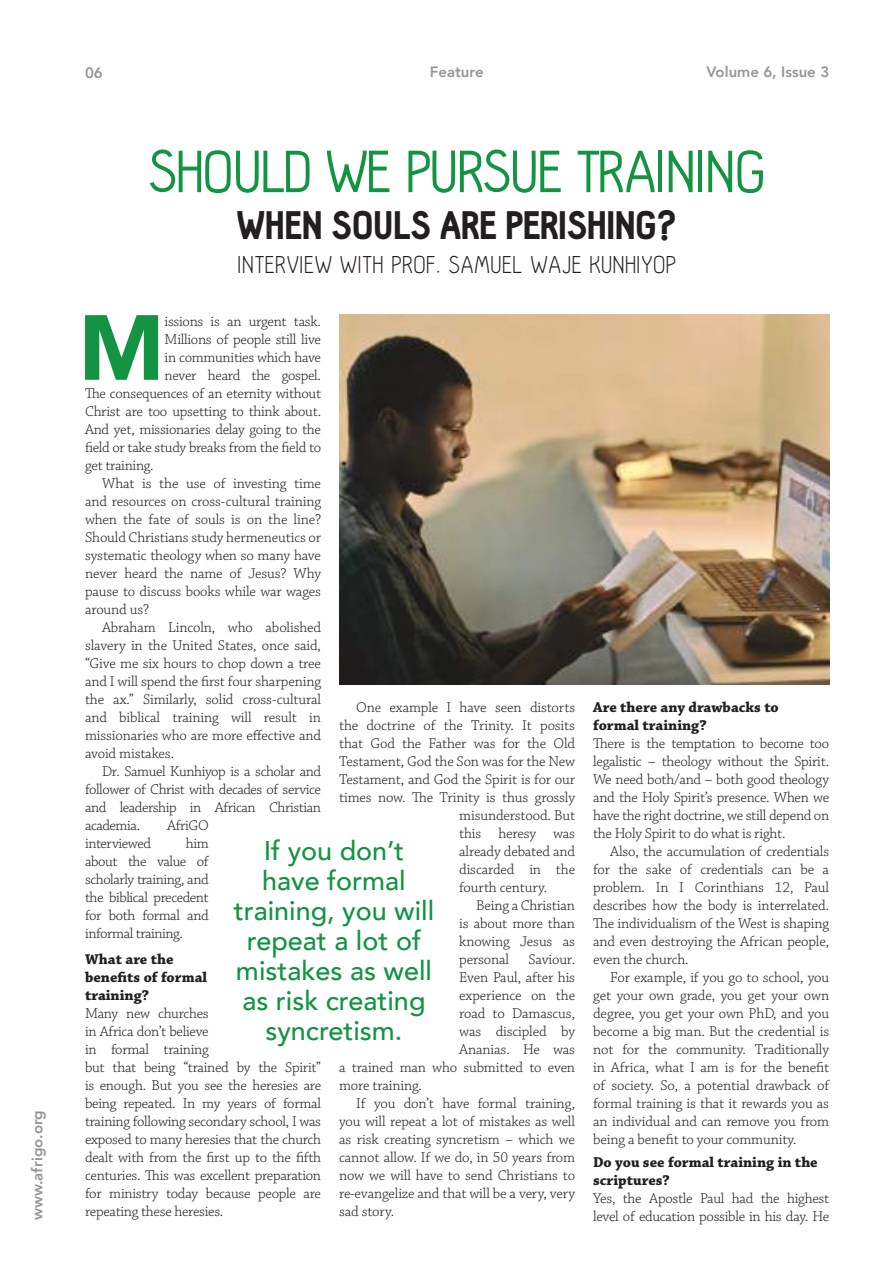
<style>
.page{position:relative;width:893px;height:1263px;background:#fff}
.page>*{position:absolute;margin:0;border:0;box-sizing:border-box;transform-origin:0 0}
.t1{font:900 91.2px "Avenir";color:#129443}
.t2{font:63px "Hallo Sans";letter-spacing:-.03em;color:#129443}
.t3{font:900 39px "Hallosans";letter-spacing:-.015em;color:#241f1f}
.t4{font:500 27px/30px "Avenir";color:#129443;text-align:center}
.t5{font:300 27px "Hallosans";letter-spacing:.025em;color:#241f1f}
.t6{font:300 15px/18px "Chaparral Pro";letter-spacing:-.01em;color:#241f1f;text-align:justify}
.t7{font:300 15px "Chaparral Pro";letter-spacing:-.03em;color:#241f1f}
.t8{font:700 15px/18px "Chaparral Pro";color:#241f1f}
.t9{font:800 15px "Avenir";color:#969698}
</style>
<div class="page">
<img style="left:339px;top:315px;width:490px;height:369px">
<p class="t9" style="left:26px;top:1220px;width:111px;rotate:-90deg">www.afrigo.org</p>
<p class="t9" style="left:85px;top:61px;width:19px">06</p>
<p class="t9" style="left:430px;top:60px;width:55px">Feature</p>
<p class="t9" style="left:706px;top:60px;width:124px">Volume 6, Issue 3</p>
<h2 class="t2" style="left:149px;top:139px;width:618px">SHOULD WE PURSUE TRAINING</h2>
<h3 class="t3" style="left:237px;top:204px;width:442px">WHEN SOULS ARE PERISHING?</h3>
<h3 class="t5" style="left:238px;top:251px;width:440px">INTERVIEW WITH PROF. SAMUEL WAJE KUNHIYOP</h3>
<h1 class="t1" style="left:78px;top:270px;width:88px">M</h1>
<p class="t6" style="left:165px;top:313px;width:158px">issions is an urgent task.</p>
<p class="t6" style="left:165px;top:331px;width:158px">Millions of people still live</p>
<p class="t6" style="left:165px;top:349px;width:158px">in communities which have</p>
<p class="t6" style="left:165px;top:367px;width:158px">never heard the gospel.</p>
<p class="t6" style="left:85px;top:385px;width:238px">The consequences of an eternity without</p>
<p class="t6" style="left:85px;top:403px;width:238px">Christ are too upsetting to think about.</p>
<p class="t6" style="left:85px;top:421px;width:237px">And yet, missionaries delay going to the</p>
<p class="t6" style="left:85px;top:439px;width:238px">field or take study breaks from the field to</p>
<p class="t6" style="left:85px;top:457px;width:70px">get training.</p>
<p class="t6" style="left:102px;top:475px;width:220px">What is the use of investing time</p>
<p class="t6" style="left:85px;top:493px;width:238px">and resources on cross-cultural training</p>
<p class="t6" style="left:85px;top:511px;width:238px">when the fate of souls is on the line?</p>
<p class="t6" style="left:85px;top:529px;width:238px">Should Christians study hermeneutics or</p>
<p class="t6" style="left:85px;top:547px;width:238px">systematic theology when so many have</p>
<p class="t6" style="left:85px;top:565px;width:238px">never heard the name of Jesus? Why</p>
<p class="t6" style="left:85px;top:583px;width:237px">pause to discuss books while war wages</p>
<p class="t6" style="left:85px;top:601px;width:66px">around us?</p>
<p class="t6" style="left:102px;top:619px;width:221px">Abraham Lincoln, who abolished</p>
<p class="t6" style="left:85px;top:637px;width:238px">slavery in the United States, once said,</p>
<p class="t6" style="left:85px;top:655px;width:237px">“Give me six hours to chop down a tree</p>
<p class="t6" style="left:85px;top:673px;width:237px">and I will spend the first four sharpening</p>
<p class="t6" style="left:85px;top:691px;width:238px">the ax.” Similarly, solid cross-cultural</p>
<p class="t6" style="left:85px;top:709px;width:238px">and biblical training will result in</p>
<p class="t6" style="left:85px;top:727px;width:238px">missionaries who are more effective and</p>
<p class="t6" style="left:85px;top:745px;width:91px">avoid mistakes.</p>
<p class="t7" style="left:102px;top:763px;width:221px">Dr. Samuel Kunhiyop is a scholar and</p>
<p class="t7" style="left:85px;top:781px;width:238px">follower of Christ with decades of service</p>
<p class="t7" style="left:85px;top:799px;width:238px">and leadership in African Christian</p>
<p class="t7" style="left:85px;top:817px;width:57px">academia.</p>
<p class="t6" style="left:167px;top:817px;width:43px">AfriGO</p>
<p class="t7" style="left:85px;top:835px;width:67px">interviewed</p>
<p class="t6" style="left:356px;top:699px;width:221px">One example I have seen distorts</p>
<p class="t6" style="left:339px;top:717px;width:238px">the doctrine of the Trinity. It posits</p>
<p class="t6" style="left:339px;top:735px;width:238px">that God the Father was for the Old</p>
<p class="t6" style="left:339px;top:753px;width:238px">Testament, God the Son was for the New</p>
<p class="t6" style="left:339px;top:771px;width:237px">Testament, and God the Spirit is for our</p>
<p class="t6" style="left:339px;top:789px;width:238px">times now. The Trinity is thus grossly</p>
<p class="t6" style="left:459px;top:807px;width:117px">misunderstood. But</p>
<p class="t6" style="left:459px;top:825px;width:117px">this heresy was</p>
<p class="t6" style="left:459px;top:843px;width:117px">already debated and</p>
<p class="t6" style="left:459px;top:861px;width:117px">discarded in the</p>
<p class="t6" style="left:459px;top:879px;width:89px">fourth century.</p>
<p class="t6" style="left:476px;top:897px;width:100px">Being a Christian</p>
<p class="t6" style="left:459px;top:915px;width:117px">is about more than</p>
<p class="t6" style="left:459px;top:933px;width:117px">knowing Jesus as</p>
<p class="t6" style="left:459px;top:951px;width:51px">personal</p>
<p class="t6" style="left:528px;top:951px;width:48px">Saviour.</p>
<p class="t6" style="left:459px;top:969px;width:117px">Even Paul, after his</p>
<p class="t6" style="left:459px;top:987px;width:117px">experience on the</p>
<p class="t6" style="left:459px;top:1005px;width:117px">road to Damascus,</p>
<p class="t6" style="left:459px;top:1023px;width:117px">was discipled by</p>
<p class="t6" style="left:459px;top:1041px;width:117px">Ananias. He was</p>
<p class="t6" style="left:339px;top:1059px;width:238px">a trained man who submitted to even</p>
<p class="t6" style="left:339px;top:1077px;width:84px">more training.</p>
<p class="t6" style="left:356px;top:1095px;width:221px">If you don’t have formal training,</p>
<p class="t6" style="left:339px;top:1113px;width:237px">you will repeat a lot of mistakes as well</p>
<p class="t6" style="left:339px;top:1131px;width:237px">as risk creating syncretism – which we</p>
<p class="t6" style="left:339px;top:1149px;width:238px">cannot allow. If we do, in 50 years from</p>
<p class="t6" style="left:339px;top:1167px;width:238px">now we will have to send Christians to</p>
<p class="t6" style="left:339px;top:1185px;width:238px">re-evangelize and that will be a very, very</p>
<p class="t6" style="left:339px;top:1203px;width:57px">sad story.</p>
<p class="t6" style="left:85px;top:835px;width:125px;text-indent:101px">him about the value of scholarly training, and the biblical precedent for both formal and informal training.</p>
<p class="t8" style="left:85px;top:951px;width:124px">What are the benefits of formal training?</p>
<p class="t6" style="left:85px;top:1005px;width:238px;text-align:left">Many new churches<br>in Africa don’t believe<br>in formal training<br>but that being “trained by the Spirit” is enough. But you see the heresies are being repeated. In my years of formal training following secondary school, I was exposed to many heresies that the church dealt with from the first up to the fifth centuries. This was excellent preparation for ministry today because people are repeating these heresies.</p>
<h3 class="t4" style="left:234px;top:834px;width:202px">If you don’t have formal training, you will repeat a lot of mistakes as well as risk creating syncretism.</h3>
<p class="t8" style="left:593px;top:699px;width:187px">Are there any drawbacks to formal training?</p>
<p class="t6" style="left:593px;top:735px;width:238px">There is the temptation to become too legalistic – theology without the Spirit.<br>We need both/and – both good theology and the Holy Spirit’s presence. When we have the right doctrine, we still depend on the Holy Spirit to do what is right.</p>
<p class="t6" style="left:593px;top:843px;width:238px;text-indent:17px">Also, the accumulation of credentials for the sake of credentials can be a problem. In I Corinthians 12, Paul describes how the body is interrelated.<br>The individualism of the West is shaping and even destroying the African people, even the church.</p>
<p class="t6" style="left:593px;top:969px;width:238px;text-indent:17px">For example, if you go to school, you get your own grade, you get your own degree, you get your own PhD, and you become a big man. But the credential is not for the community. Traditionally in Africa, what I am is for the benefit of society. So, a potential drawback of formal training is that it rewards you as an individual and can remove you from being a benefit to your community.</p>
<p class="t8" style="left:593px;top:1153px;width:226px">Do you see formal training in the scriptures?</p>
<p class="t6" style="left:593px;top:1189px;width:238px">Yes, the Apostle Paul had the highest level of education possible in his day. He</p>
</div>
